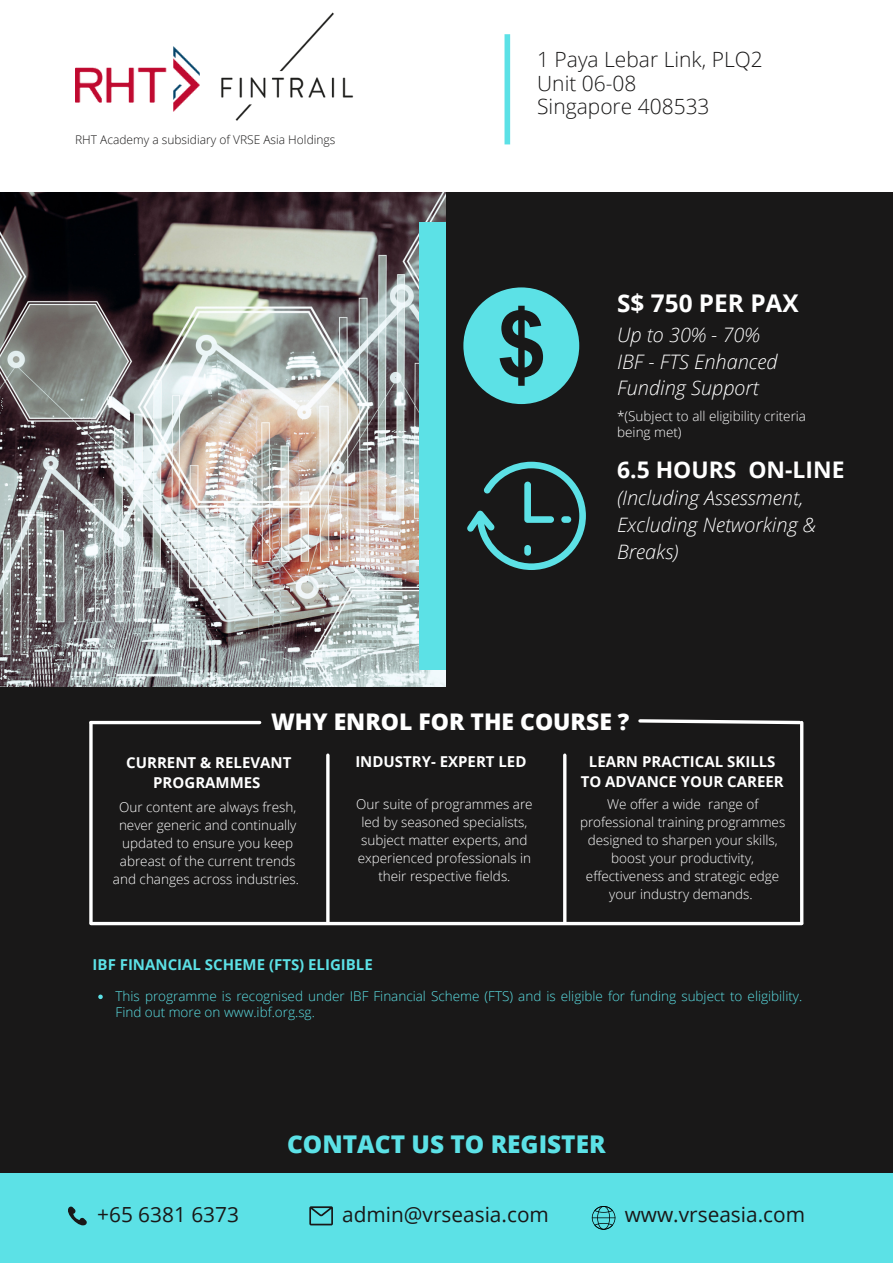
<style>
.page{position:relative;width:893px;height:1264px;background:#fff}
.page>*{position:absolute;margin:0;border:0;box-sizing:border-box;transform-origin:0 0}
.t1{font:800 24.45px "Open Sans";color:#5ce1e6}
.t2{font:700 24.3px "Open Sans";color:#fff}
.t3{font:800 22.95px "Open Sans";color:#fff}
.t4{font:700 22.8px "Open Sans";color:#fff}
.t5{font:300 21px "Open Sans";color:#191818}
.t6{font:20.85px "Open Sans";color:#191818}
.t7{font:italic 300 19.95px/27px "Open Sans";color:#fff}
.t8{font:italic 300 19.8px/27px "Open Sans";color:#fff}
.t9{font:700 15px/20.2px "Open Sans";color:#fff;text-align:center}
.t10{font:700 15px "Open Sans";color:#5ce1e6}
.t11{font:300 13.5px/18px "Open Sans";color:#fff;text-align:center}
.t12{font:300 13.5px/15.8px "Open Sans";color:#5ce1e6}
.t13{font:300 12px "Open Sans";color:#191818}
</style>
<div class="page">
<img style="left:0;top:192px;width:446px;height:495px">
<div style="left:419px;top:222px;width:88px;height:447px;background:#5ce1e6"></div>
<div style="left:504px;top:34px;width:6px;height:110px;background:#5ce1e6"></div>
<div style="left:0;top:687px;width:892px;height:486px;background:#191818"></div>
<div style="left:446px;top:192px;width:446px;height:825px;background:#191818"></div>
<svg style="left:467px;top:462px;width:119px;height:108px"></svg>
<div style="left:524px;top:545px;width:7px;height:10px;background:#5ce1e6;border-radius:3px"></div>
<div style="left:561px;top:516px;width:10px;height:7px;background:#5ce1e6;border-radius:3px"></div>
<div style="left:463px;top:287px;width:116px;height:117px;background:#5ce1e6;border-radius:50%"></div>
<svg style="left:499px;top:306px;width:44px;height:80px"></svg>
<hr style="left:91px;top:721px;width:169px;height:3px;background:#fff">
<svg style="left:638px;top:719px;width:165px;height:6px"></svg>
<svg style="left:91px;top:921px;width:710px;height:4px;background:#ccc"></svg>
<hr style="left:800px;top:722px;width:3px;height:200px;background:#fff">
<svg style="left:89px;top:722px;width:4px;height:200px"></svg>
<hr style="left:563px;top:755px;width:3px;height:167px;background:#fff">
<hr style="left:326px;top:755px;width:3px;height:167px;background:#fff">
<div style="left:0;top:1173px;width:892px;height:89px;background:#5ce1e6"></div>
<svg style="left:68px;top:1206px;width:19px;height:20px"></svg>
<svg style="left:309px;top:1206px;width:24px;height:19px"></svg>
<svg style="left:591px;top:1206px;width:24px;height:23px"></svg>
<svg style="left:98px;top:994px;width:5px;height:5px"></svg>
<img style="left:75px;top:47px;width:125px;height:65px">
<img style="left:221px;top:12px;width:133px;height:109px">
<p class="t13" style="left:75px;top:131px;width:262px">RHT Academy a subsidiary of VRSE Asia Holdings</p>
<p class="t5" style="left:537px;top:45px;width:227px">1 Paya Lebar Link, PLQ2</p>
<p class="t5" style="left:537px;top:68px;width:101px">Unit 06-08</p>
<p class="t5" style="left:537px;top:92px;width:174px">Singapore 408533</p>
<p class="t2" style="left:617px;top:286px;width:183px">S$ 750 PER PAX</p>
<p class="t7" style="left:617px;top:320px;width:144px">Up to 30% - 70%</p>
<p class="t7" style="left:617px;top:347px;width:162px">IBF - FTS Enhanced<br>Funding Support</p>
<p class="t11" style="left:617px;top:408px;width:190px;line-height:15.8px;text-align:left">*(Subject to all eligibility criteria being met)</p>
<p class="t4" style="left:617px;top:453px;width:229px">6.5 HOURS ON-LINE</p>
<p class="t8" style="left:617px;top:483px;width:200px">(Including Assessment,<br>Excluding Networking &amp;<br>Breaks)</p>
<p class="t3" style="left:271px;top:705px;width:360px">WHY ENROL FOR THE COURSE ?</p>
<p class="t9" style="left:126px;top:752px;width:166px">CURRENT &amp; RELEVANT<br>PROGRAMMES</p>
<p class="t9" style="left:355px;top:751px;width:173px">INDUSTRY- EXPERT LED</p>
<p class="t9" style="left:580px;top:751px;width:204px">LEARN PRACTICAL SKILLS<br>TO ADVANCE YOUR CAREER</p>
<p class="t11" style="left:113px;top:797px;width:187px">Our content are always fresh, never generic and continually updated to ensure you keep abreast of the current trends and changes across industries.</p>
<p class="t11" style="left:356px;top:794px;width:178px">Our suite of programmes are led by seasoned specialists, subject matter experts, and experienced professionals in their respective fields.</p>
<p class="t11" style="left:580px;top:794px;width:207px">We offer a wide range of professional training programmes designed to sharpen your skills, boost your productivity, effectiveness and strategic edge your industry demands.</p>
<p class="t10" style="left:93px;top:953px;width:282px">IBF FINANCIAL SCHEME (FTS) ELIGIBLE</p>
<p class="t12" style="left:116px;top:988px;width:688px">This programme is recognised under IBF Financial Scheme (FTS) and is eligible for funding subject to eligibility.<br>Find out more on www.ibf.org.sg.</p>
<p class="t1" style="left:287px;top:1126px;width:320px">CONTACT US TO REGISTER</p>
<p class="t6" style="left:97px;top:1199px;width:143px">+65 6381 6373</p>
<p class="t6" style="left:342px;top:1199px;width:208px">admin@vrseasia.com</p>
<p class="t6" style="left:624px;top:1199px;width:182px">www.vrseasia.com</p>
</div>
